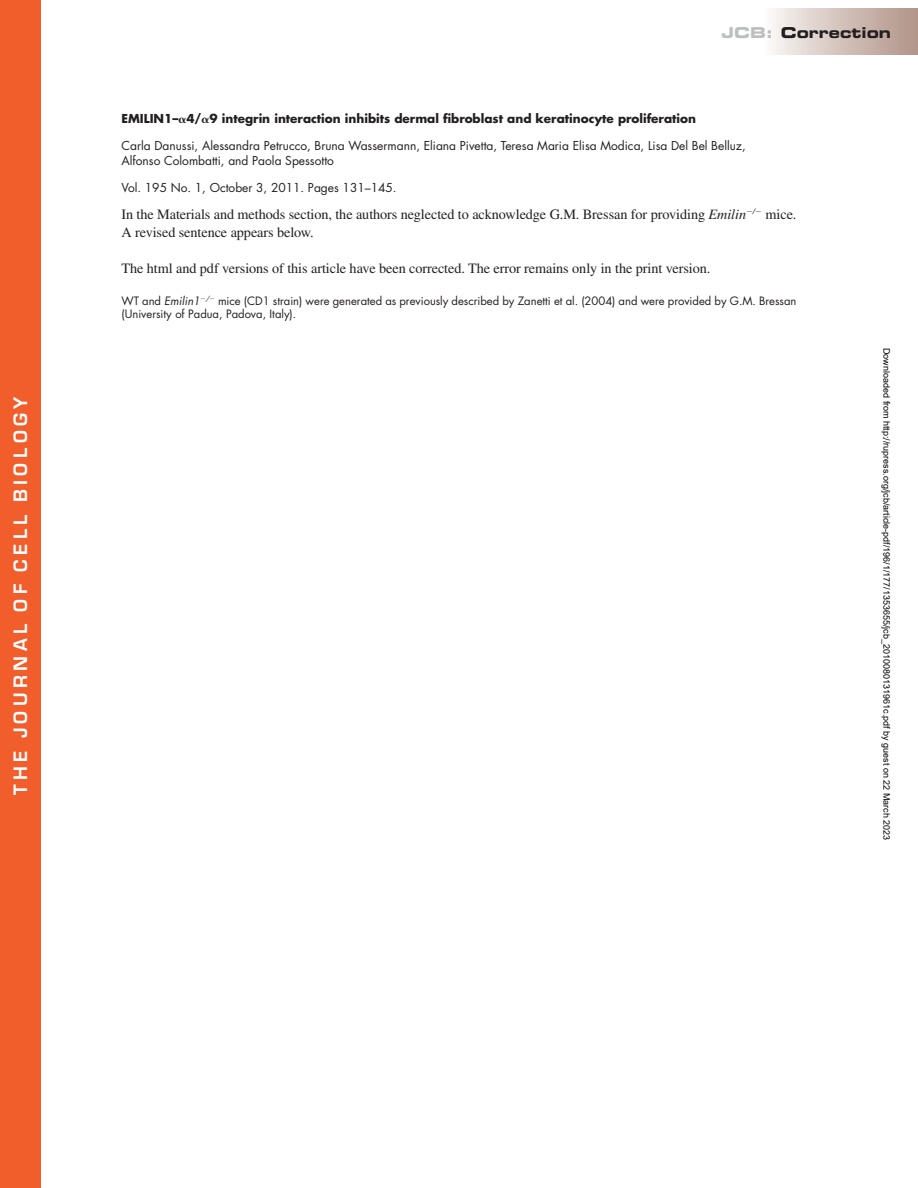
<style>
.page{position:relative;width:918px;height:1188px;background:#fff}
.page>*{position:absolute;margin:0;border:0;box-sizing:border-box;transform-origin:0 0}
.t1{font:600 18px "Eurostile";letter-spacing:.25em;color:#fff}
.t2{font:15px "Eurostile LT Std Bold Ex 2";color:#231f20}
.t3{font:14.25px/18px "Times LT Std";letter-spacing:-.005em;color:#231f20}
.t4{font:12px/15px "Futura Std";color:#231f20}
.t5{font:700 12px "Futura Std";color:#231f20}
.t6{font:11.25px/13.5px "Futura Std";color:#231f20}
.t7{font:9px "Arial";color:#000}
.s1{color:#bcbec0}
.s2{font-family:"Mathematical Pi Four";font-weight:400}
.s3{font-style:italic}
</style>
<div class="page">
<div style="left:763px;top:8px;width:155px;height:47px;background:linear-gradient(to right,#fbf9f7,#b09185)"></div>
<div style="left:0;top:0;width:40px;height:1188px;background:#f15d2b"></div>
<p class="t1" style="left:13px;top:795px;width:400px;rotate:-90deg">THE JOURNAL OF CELL BIOLOGY</p>
<p class="t2" style="left:722px;top:22px;width:171px"><span class="s1">JCB:</span> Correction</p>
<p class="t5" style="left:122px;top:111px;width:576px">EMILIN1–<span class="s2">a</span>4/<span class="s2">a</span>9 integrin interaction inhibits dermal fibroblast and keratinocyte proliferation</p>
<p class="t4" style="left:122px;top:138px;width:626px">Carla Danussi, Alessandra Petrucco, Bruna Wassermann, Eliana Pivetta, Teresa Maria Elisa Modica, Lisa Del Bel Belluz,<br>Alfonso Colombatti, and Paola Spessotto</p>
<p class="t4" style="left:122px;top:180px;width:277px">Vol. 195 No. 1, October 3, 2011. Pages 131–145.</p>
<p class="t3" style="left:122px;top:205px;width:676px">In the Materials and methods section, the authors neglected to acknowledge G.M. Bressan for providing <span class="s3">Emilin</span><sup>2</sup><sup>/</sup><sup>2</sup> mice.<br>A revised sentence appears below.</p>
<p class="t3" style="left:122px;top:259px;width:590px">The html and pdf versions of this article have been corrected. The error remains only in the print version.</p>
<p class="t6" style="left:121px;top:294px;width:677px">WT and <span class="s3">Emilin1</span><sup>2</sup><sup>/</sup><sup>2</sup> mice (CD1 strain) were generated as previously described by Zanetti et al. (2004) and were provided by G.M. Bressan (University of Padua, Padova, Italy).</p>
<p class="t7" style="left:890px;top:348px;width:494px;rotate:90deg">Downloaded from http://rupress.org/jcb/article-pdf/196/1/177/1353655/jcb_2010080131961c.pdf by guest on 22 March 2023</p>
</div>
